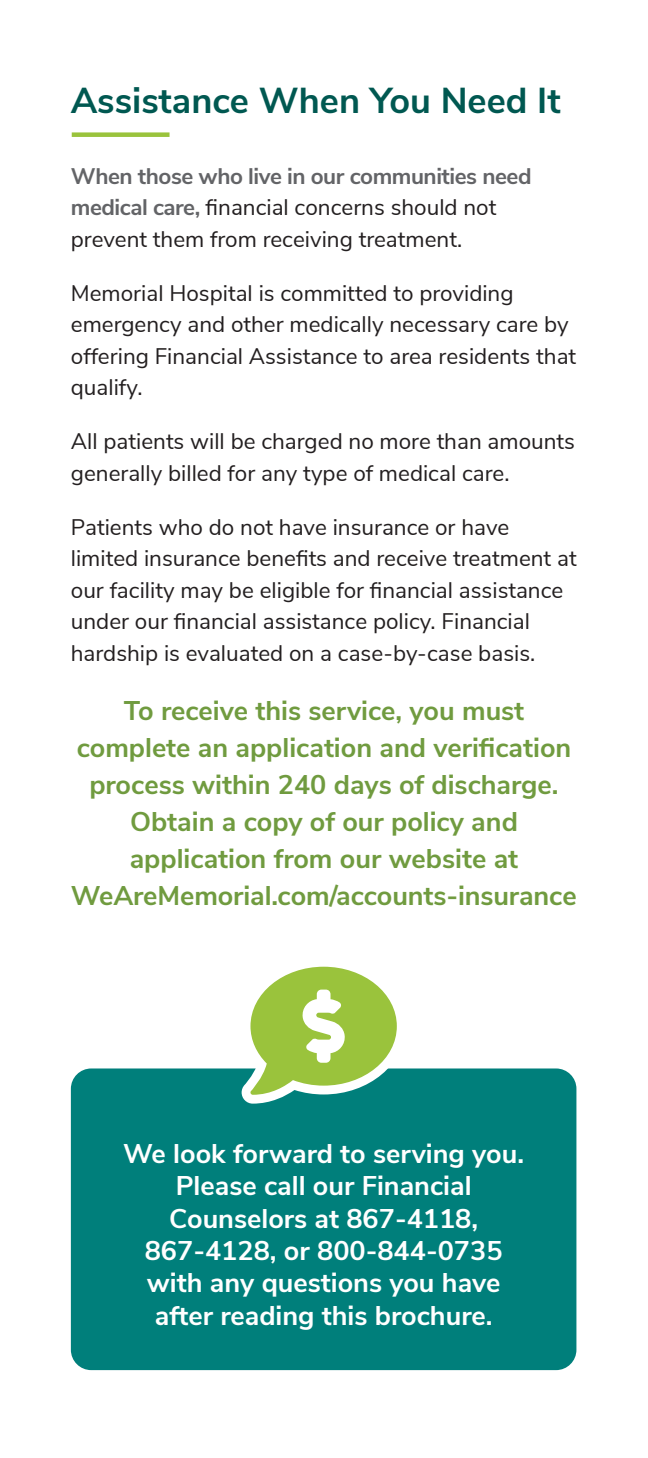
<style>
.page{position:relative;width:648px;height:1458px;background:#fff}
.page>*{position:absolute;margin:0;border:0;box-sizing:border-box;transform-origin:0 0}
.t1{font:700 36px "Nunito Sans";color:#005851}
.t2{font:700 27px/36.9px "Nunito Sans";color:#709b3f;text-align:center}
.t3{font:700 27px/32.4px "Nunito Sans";color:#fff;text-align:center}
.t4{font:22.5px/31.5px "Nunito Sans";color:#231f20}
.s1{font-weight:700;color:#636467}
</style>
<div class="page">
<hr style="left:647px;top:0;width:1px;height:1458px;background:#9ac33c">
<div style="left:71px;top:1068px;width:505px;height:302px;background:#007f7b;border-radius:20px"></div>
<div style="left:72px;top:132px;width:98px;height:5px;background:#9ac33c"></div>
<svg style="left:242px;top:966px;width:164px;height:138px"></svg>
<h1 class="t1" style="left:71px;top:74px;width:491px">Assistance When You Need It</h1>
<p class="t4" style="left:71px;top:159px;width:462px"><span class="s1">When those who live in our communities need medical care,</span> financial concerns should not prevent them from receiving treatment.</p>
<p class="t4" style="left:71px;top:276px;width:507px">Memorial Hospital is committed to providing emergency and other medically necessary care by offering Financial Assistance to area residents that qualify.</p>
<p class="t4" style="left:71px;top:424px;width:506px">All patients will be charged no more than amounts generally billed for any type of medical care.</p>
<p class="t4" style="left:71px;top:510px;width:507px">Patients who do not have insurance or have limited insurance benefits and receive treatment at our facility may be eligible for financial assistance under our financial assistance policy. Financial hardship is evaluated on a case-by-case basis.</p>
<p class="t2" style="left:71px;top:691px;width:507px">To receive this service, you must complete an application and verification process within 240 days of discharge.<br>Obtain a copy of our policy and application from our website at WeAreMemorial.com/accounts-insurance</p>
<p class="t3" style="left:123px;top:1136px;width:402px">We look forward to serving you.<br>Please call our Financial<br>Counselors at 867-4118,<br>867-4128, or 800-844-0735 with any questions you have after reading this brochure.</p>
</div>
